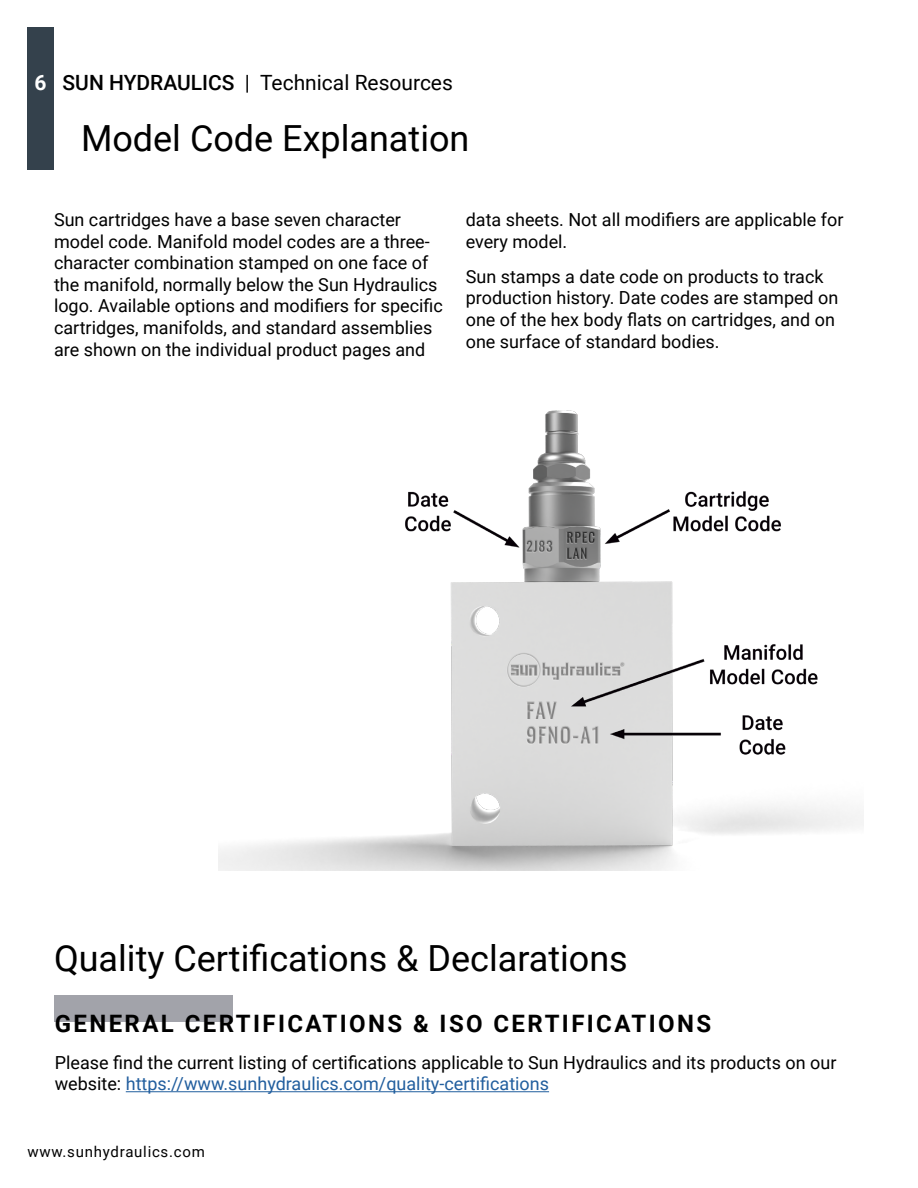
<style>
.page{position:relative;width:918px;height:1188px;background:#fff}
.page>*{position:absolute;margin:0;border:0;box-sizing:border-box;transform-origin:0 0}
.t1{font:36px "Roboto";color:#000}
.t2{font:700 24px "Roboto";letter-spacing:.1em;color:#000}
.t3{font:21px "Roboto";color:#000}
.t4{font:18px/21.6px "Roboto";color:#000}
.t5{font:15px "Roboto";letter-spacing:.05em;color:#000}
.s1{font-weight:700;color:#fff}
.s2{font-weight:500}
.s3{color:#215e9e}
</style>
<div class="page">
<div style="left:27px;top:28px;width:27px;height:142px;background:#34414c"></div>
<img style="left:219px;top:410px;width:645px;height:461px">
<div style="left:55px;top:995px;width:178px;height:27px;background:#a2a3aa"></div>
<hr style="left:126px;top:1091px;width:423px;height:1px;background:#215e9e">
<p class="t3" style="left:34px;top:67px;width:420px"><span class="s1">6</span> <span class="s2">SUN HYDRAULICS</span> | Technical Resources</p>
<h1 class="t1" style="left:81px;top:113px;width:390px">Model Code Explanation</h1>
<p class="t4" style="left:54px;top:208px;width:390px">Sun cartridges have a base seven character model code. Manifold model codes are a three&shy;character combination stamped on one face of the manifold, normally below the Sun Hydraulics logo. Available options and modifiers for specific cartridges, manifolds, and standard assemblies are shown on the individual product pages and</p>
<p class="t4" style="left:466px;top:208px;width:379px">data sheets. Not all modifiers are applicable for every model.</p>
<p class="t4" style="left:466px;top:265px;width:374px">Sun stamps a date code on products to track production history. Date codes are stamped on one of the hex body flats on cartridges, and on one surface of standard bodies.</p>
<h1 class="t1" style="left:54px;top:933px;width:575px">Quality Certifications &amp; Declarations</h1>
<h2 class="t2" style="left:55px;top:1007px;width:658px">GENERAL CERTIFICATIONS &amp; ISO CERTIFICATIONS</h2>
<p class="t4" style="left:55px;top:1051px;width:783px">Please find the current listing of certifications applicable to Sun Hydraulics and its products on our website: <span class="s3">https://www.sunhydraulics.com/quality-certifications</span></p>
<p class="t5" style="left:27px;top:1141px;width:179px">www.sunhydraulics.com</p>
</div>
